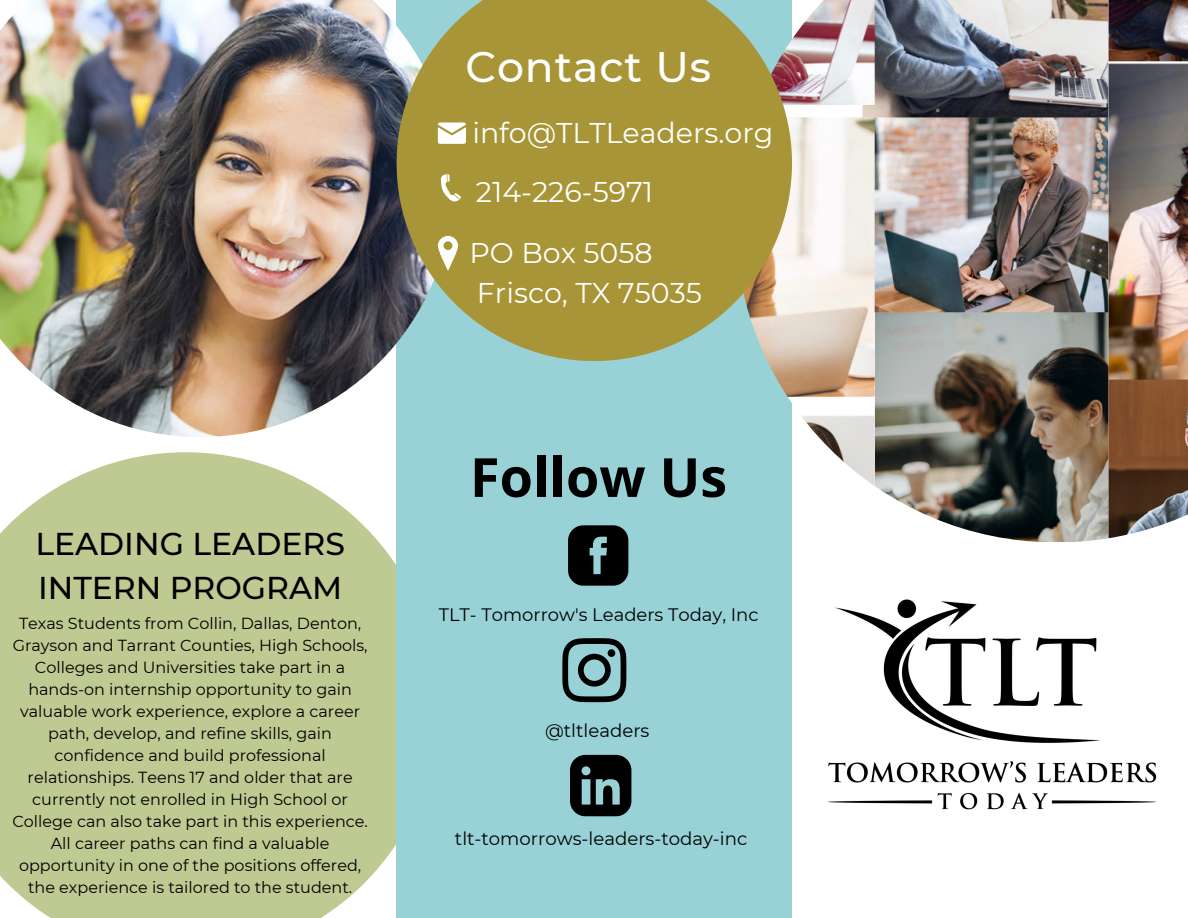
<style>
.page{position:relative;width:1188px;height:918px;background:#fff}
.page>*{position:absolute;margin:0;border:0;box-sizing:border-box;transform-origin:0 0}
.t1{font:700 54px "Open Sans";color:#000}
.t2{font:500 42.45px "Montserrat";letter-spacing:.02em;color:#fff}
.t3{font:500 31.5px/43.8px "Montserrat";color:#000}
.t4{font:28.5px "Montserrat";color:#fff}
.t5{font:18.15px "Montserrat";color:#000}
.t6{font:18px "Montserrat";color:#000}
.t7{font:16.05px/22px "Montserrat";color:#000;text-align:center}
</style>
<div class="page">
<svg style="left:0;top:452px;width:396px;height:466px;background:#c4cd9a"></svg>
<div style="left:396px;top:0;width:396px;height:918px;background:#98d2d7"></div>
<img style="left:0;top:0;width:397px;height:437px">
<img style="left:767px;top:0;width:421px;height:542px">
<img style="left:828px;top:599px;width:329px;height:211px">
<svg style="left:397px;top:0;width:395px;height:361px;background:#a59c4e"></svg>
<svg style="left:438px;top:122px;width:28px;height:22px"></svg>
<svg style="left:441px;top:174px;width:20px;height:28px"></svg>
<svg style="left:438px;top:236px;width:20px;height:35px"></svg>
<svg style="left:568px;top:525px;width:60px;height:61px;background:#192324"></svg>
<svg style="left:562px;top:638px;width:64px;height:64px"></svg>
<div style="left:608px;top:649px;width:7px;height:8px;background:#010101;border-radius:50%"></div>
<svg style="left:570px;top:755px;width:61px;height:61px"></svg>
<p class="t3" style="left:35px;top:522px;width:311px">LEADING LEADERS<br>INTERN PROGRAM</p>
<p class="t7" style="left:12px;top:612px;width:357px">Texas Students from Collin, Dallas, Denton, Grayson and Tarrant Counties, High Schools, Colleges and Universities take part in a hands-on internship opportunity to gain valuable work experience, explore a career path, develop, and refine skills, gain confidence and build professional relationships. Teens 17 and older that are currently not enrolled in High School or College can also take part in this experience.<br>All career paths can find a valuable opportunity in one of the positions offered, the experience is tailored to the student.</p>
<p class="t2" style="left:466px;top:41px;width:247px">Contact Us</p>
<p class="t4" style="left:472px;top:116px;width:302px">info@TLTLeaders.org</p>
<p class="t4" style="left:476px;top:174px;width:179px">214-226-5971</p>
<p class="t4" style="left:470px;top:236px;width:185px">PO Box 5058</p>
<p class="t4" style="left:477px;top:275px;width:226px">Frisco, TX 75035</p>
<p class="t1" style="left:470px;top:439px;width:259px">Follow Us</p>
<p class="t6" style="left:439px;top:604px;width:321px">TLT- Tomorrow's Leaders Today, Inc</p>
<p class="t5" style="left:545px;top:719px;width:106px">@tltleaders</p>
<p class="t5" style="left:455px;top:827px;width:294px">tlt-tomorrows-leaders-today-inc</p>
</div>
